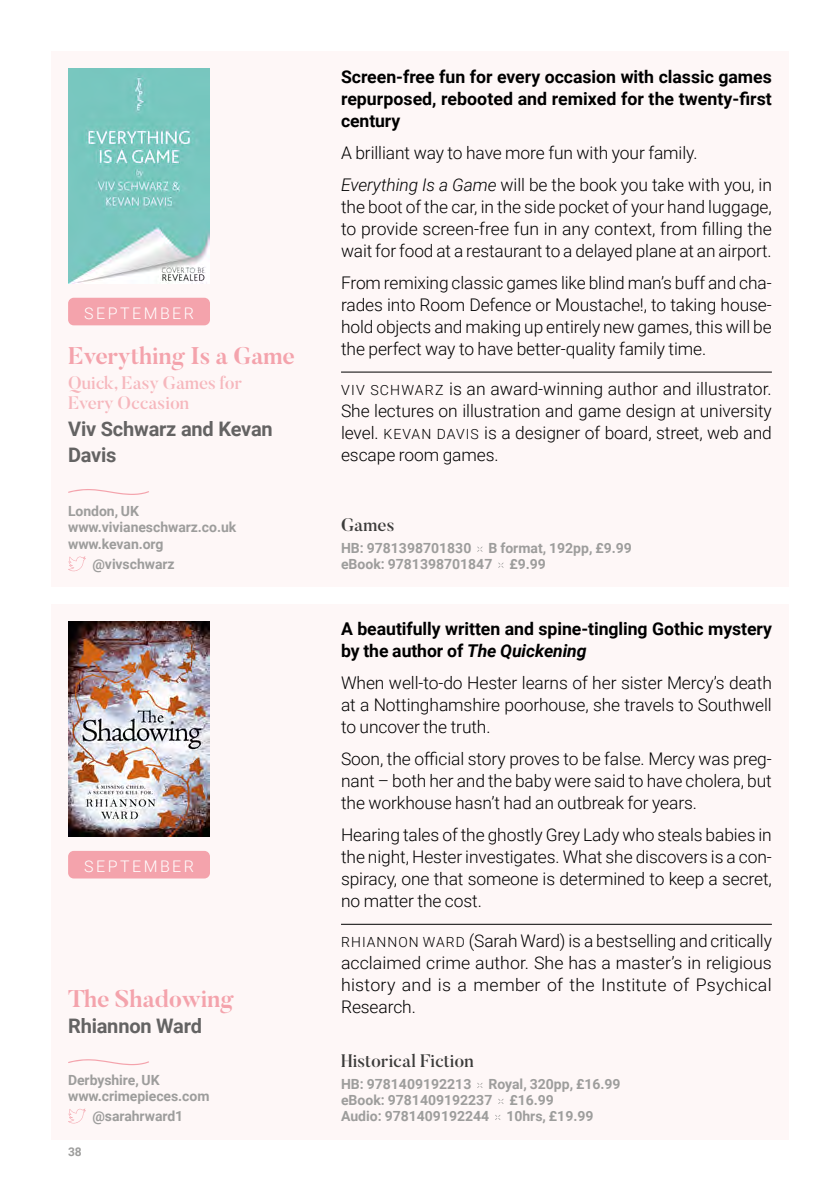
<style>
.page{position:relative;width:840px;height:1191px;background:#fff}
.page>*{position:absolute;margin:0;border:0;box-sizing:border-box;transform-origin:0 0}
.t1{font:700 24px "Butler";letter-spacing:-.005em;color:#f4a3ac}
.t2{font:700 20px/26.6px "Roboto";letter-spacing:-.01em;color:#646363}
.t3{font:500 18px/20.6px "Butler";letter-spacing:-.005em;color:#f6b7bd}
.t4{font:500 18px "Butler";color:#3c3c3b}
.t5{font:700 17.6px/22px "Roboto";letter-spacing:-.005em;color:#000}
.t6{font:300 17.4px/22px "Roboto";letter-spacing:-.005em;color:#000;text-align:justify}
.t7{font:300 16px "Roboto";letter-spacing:.155em;color:#fff}
.t8{font:700 14px/16px "Roboto";color:#9d9d9c}
.t9{font:700 12px "Roboto";color:#9d9d9c}
.s1{font-style:italic}
.s2{font-size:14px}
</style>
<div class="page">
<div style="left:51px;top:604px;width:737px;height:536px;background:#fef7f7"></div>
<svg style="left:68px;top:1059px;width:81px;height:6px"></svg>
<svg style="left:68px;top:1108px;width:18px;height:15px"></svg>
<hr style="left:341px;top:924px;width:430px;height:1px;background:#000">
<svg style="left:477px;top:1083px;width:5px;height:5px"></svg>
<svg style="left:498px;top:1099px;width:5px;height:5px"></svg>
<svg style="left:495px;top:1115px;width:5px;height:5px"></svg>
<img style="left:68px;top:621px;width:142px;height:215px">
<div style="left:68px;top:851px;width:142px;height:27px;background:#f4a3ac;border-radius:6px"></div>
<div style="left:51px;top:51px;width:737px;height:536px;background:#fef7f7"></div>
<svg style="left:68px;top:489px;width:81px;height:6px"></svg>
<svg style="left:68px;top:556px;width:18px;height:15px"></svg>
<hr style="left:341px;top:372px;width:430px;height:1px;background:#000">
<svg style="left:477px;top:546px;width:5px;height:6px"></svg>
<svg style="left:498px;top:562px;width:5px;height:6px"></svg>
<img style="left:68px;top:68px;width:142px;height:215px">
<div style="left:68px;top:298px;width:142px;height:27px;background:#f4a3ac;border-radius:6px"></div>
<p class="t7" style="left:84px;top:302px;width:111px">SEPTEMBER</p>
<h1 class="t1" style="left:68px;top:340px;width:228px">Everything Is a Game</h1>
<p class="t3" style="left:68px;top:372px;width:175px">Quick, Easy Games for<br>Every Occasion</p>
<p class="t2" style="left:68px;top:415px;width:206px">Viv Schwarz and Kevan<br>Davis</p>
<p class="t8" style="left:68px;top:502px;width:169px;line-height:16.6px">London, UK www.vivianeschwarz.co.uk www.kevan.org</p>
<p class="t8" style="left:92px;top:556px;width:84px">@vivschwarz</p>
<p class="t7" style="left:84px;top:854px;width:111px">SEPTEMBER</p>
<h1 class="t1" style="left:68px;top:983px;width:167px">The Shadowing</h1>
<p class="t2" style="left:68px;top:1012px;width:135px">Rhiannon Ward</p>
<p class="t8" style="left:68px;top:1071px;width:143px">Derbyshire, UK www.crimepieces.com</p>
<p class="t8" style="left:92px;top:1108px;width:92px">@sarahrward1</p>
<p class="t9" style="left:68px;top:1143px;width:15px">38</p>
<p class="t5" style="left:341px;top:65px;width:432px;text-align:justify">Screen-free fun for every occasion with classic games repurposed, rebooted and remixed for the twenty-first century</p>
<p class="t6" style="left:341px;top:136px;width:432px;line-height:32px">A brilliant way to have more fun with your family.<br><span class="s1">Everything Is a Game</span> will be the book you take with you, in</p>
<p class="t6" style="left:341px;top:195px;width:432px">the boot of the car, in the side pocket of your hand luggage, to provide screen-free fun in any context, from filling the wait for food at a restaurant to a delayed plane at an airport.</p>
<p class="t6" style="left:341px;top:271px;width:432px">From remixing classic games like blind man’s buff and cha&shy;rades into Room Defence or Moustache!, to taking house&shy;hold objects and making up entirely new games, this will be the perfect way to have better-quality family time.</p>
<p class="t6" style="left:341px;top:377px;width:432px"><span class="s2">VIV SCHWARZ</span> is an award-winning author and illustrator.<br>She lectures on illustration and game design at university level. <span class="s2">KEVAN DAVIS</span> is a designer of board, street, web and escape room games.</p>
<p class="t4" style="left:341px;top:513px;width:55px">Games</p>
<p class="t8" style="left:341px;top:540px;width:292px">HB: 9781398701830 B format, 192pp, £9.99 eBook: 9781398701847 £9.99</p>
<p class="t5" style="left:341px;top:617px;width:432px">A beautifully written and spine-tingling Gothic mystery by the author of <span class="s1">The Quickening</span></p>
<p class="t6" style="left:341px;top:671px;width:432px">When well-to-do Hester learns of her sister Mercy’s death at a Nottinghamshire poorhouse, she travels to Southwell to uncover the truth.</p>
<p class="t6" style="left:341px;top:747px;width:432px">Soon, the official story proves to be false. Mercy was preg&shy;nant – both her and the baby were said to have cholera, but the workhouse hasn’t had an outbreak for years.</p>
<p class="t6" style="left:341px;top:823px;width:432px">Hearing tales of the ghostly Grey Lady who steals babies in the night, Hester investigates. What she discovers is a con&shy;spiracy, one that someone is determined to keep a secret, no matter the cost.</p>
<p class="t6" style="left:341px;top:929px;width:432px"><span class="s2">RHIANNON WARD</span> (Sarah Ward) is a bestselling and critically acclaimed crime author. She has a master’s in religious history and is a member of the Institute of Psychical Research.</p>
<p class="t4" style="left:341px;top:1049px;width:134px">Historical Fiction</p>
<p class="t8" style="left:341px;top:1076px;width:281px">HB: 9781409192213 Royal, 320pp, £16.99 eBook: 9781409192237 £16.99<br>Audio: 9781409192244 10hrs, £19.99</p>
</div>
